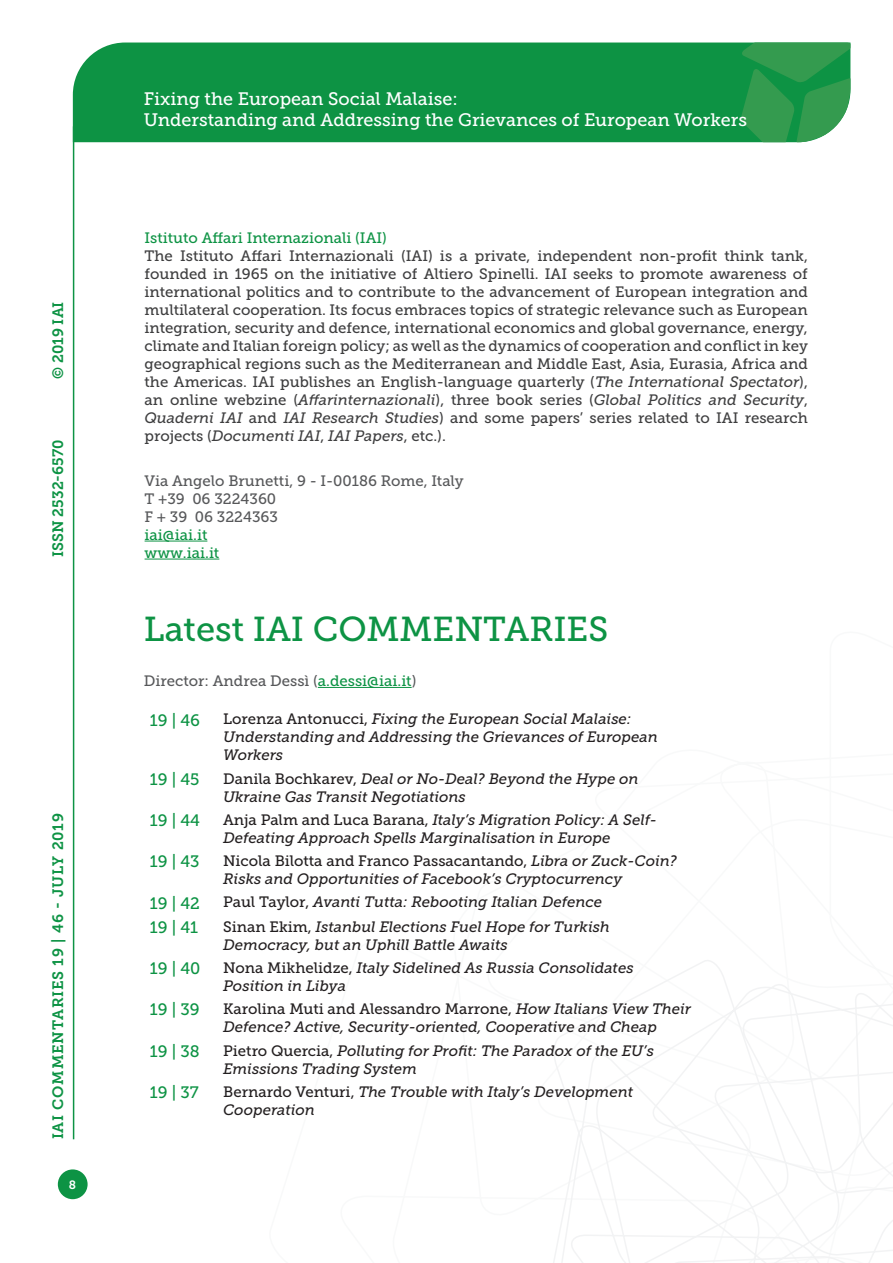
<style>
.page{position:relative;width:893px;height:1263px;background:#fff}
.page>*{position:absolute;margin:0;border:0;box-sizing:border-box;transform-origin:0 0}
.t1{font:34.5px "Museo Slab 500";color:#0d9344}
.t2{font:18px/21.6px "Museo Slab 500";color:#fff}
.t3{font:16.5px "Museo Slab 500";color:#0d9344}
.t4{font:15px/18px "Museo Slab 500";color:#3e3e3f;text-align:justify}
.Elenco_paper{font:italic 15px/18px "Museo Slab 500";color:#231f20}
.t5{font:15px "Museo Slab 500";color:#57585a}
.t6{font:15px "Museo Slab 500";color:#0d9344}
.t7{font:15px "Museo Slab 700";letter-spacing:.05em;color:#0d9344}
.t8{font:15px "Museo Slab 700";color:#0d9344}
.t9{font:12px "Museo Slab 700";color:#fff}
.s1{font-style:italic}
.s2{color:#0d9344}
.s3{font-style:normal}
</style>
<div class="page">
<svg style="left:553px;top:960px;width:340px;height:303px"></svg>
<div style="left:73px;top:43px;width:668px;height:99px;background:#0d9344"></div>
<svg style="left:741px;top:43px;width:109px;height:99px;background:#339d54"></svg>
<div style="left:58px;top:1169px;width:30px;height:30px;background:#0d9344;border-radius:50%"></div>
<hr style="left:73px;top:126px;width:1px;height:1013px;background:#0d9344">
<hr style="left:318px;top:687px;width:94px;height:1px;background:#0d9344">
<hr style="left:145px;top:541px;width:62px;height:1px;background:#0d9344">
<hr style="left:145px;top:559px;width:74px;height:1px;background:#0d9344">
<p class="t7" style="left:50px;top:379px;width:79px;rotate:-90deg">© 2019 IAI</p>
<p class="t8" style="left:50px;top:557px;width:119px;rotate:-90deg">ISSN 2532-6570</p>
<p class="t7" style="left:50px;top:1139px;width:328px;rotate:-90deg">IAI COMMENTARIES 19 | 46 - JULY 2019</p>
<p class="t9" style="left:69px;top:1178px;width:9px">8</p>
<p class="t2" style="left:144px;top:88px;width:605px">Fixing the European Social Malaise:<br>Understanding and Addressing the Grievances of European Workers</p>
<p class="t6" style="left:145px;top:229px;width:244px">Istituto Affari Internazionali (IAI)</p>
<p class="t4" style="left:145px;top:247px;width:665px">The Istituto Affari Internazionali (IAI) is a private, independent non-profit think tank, founded in 1965 on the initiative of Altiero Spinelli. IAI seeks to promote awareness of international politics and to contribute to the advancement of European integration and multilateral cooperation. Its focus embraces topics of strategic relevance such as European integration, security and defence, international economics and global governance, energy, climate and Italian foreign policy; as well as the dynamics of cooperation and conflict in key geographical regions such as the Mediterranean and Middle East, Asia, Eurasia, Africa and the Americas. IAI publishes an English-language quarterly (<span class="s1">The International Spectator</span>), an online webzine (<span class="s1">Affarinternazionali</span>), three book series (<span class="s1">Global Politics and Security</span>, <span class="s1">Quaderni IAI</span> and <span class="s1">IAI Research Studies</span>) and some papers’ series related to IAI research projects (<span class="s1">Documenti IAI</span>, <span class="s1">IAI Papers</span>, etc.).</p>
<p class="t5" style="left:145px;top:472px;width:321px">Via Angelo Brunetti, 9 - I-00186 Rome, Italy</p>
<p class="t5" style="left:145px;top:490px;width:133px">T +39 06 3224360</p>
<p class="t5" style="left:145px;top:508px;width:135px">F + 39 06 3224363</p>
<p class="t6" style="left:145px;top:526px;width:64px">iai@iai.it</p>
<p class="t6" style="left:145px;top:544px;width:76px">www.iai.it</p>
<p class="t1" style="left:144px;top:610px;width:466px">Latest IAI COMMENTARIES</p>
<p class="t5" style="left:144px;top:672px;width:274px">Director: Andrea Dessì (<span class="s2">a.dessi@iai.it</span>)</p>
<p class="t3" style="left:150px;top:711px;width:52px">19 | 46</p>
<p class="Elenco_paper" style="left:223px;top:710px;width:436px"><span class="s3">Lorenza Antonucci,</span> Fixing the European Social Malaise:<br>Understanding and Addressing the Grievances of European<br>Workers</p>
<p class="t3" style="left:150px;top:770px;width:51px">19 | 45</p>
<p class="Elenco_paper" style="left:223px;top:770px;width:417px"><span class="s3">Danila Bochkarev,</span> Deal or No-Deal? Beyond the Hype on<br>Ukraine Gas Transit Negotiations</p>
<p class="t3" style="left:150px;top:811px;width:52px">19 | 44</p>
<p class="Elenco_paper" style="left:223px;top:811px;width:435px"><span class="s3">Anja Palm and Luca Barana,</span> Italy’s Migration Policy: A Self-<br>Defeating Approach Spells Marginalisation in Europe</p>
<p class="t3" style="left:150px;top:852px;width:51px">19 | 43</p>
<p class="Elenco_paper" style="left:223px;top:852px;width:455px"><span class="s3">Nicola Bilotta and Franco Passacantando,</span> Libra or Zuck-Coin?<br>Risks and Opportunities of Facebook’s Cryptocurrency</p>
<p class="t3" style="left:150px;top:894px;width:52px">19 | 42</p>
<p class="Elenco_paper" style="left:223px;top:893px;width:381px"><span class="s3">Paul Taylor,</span> Avanti Tutta: Rebooting Italian Defence</p>
<p class="t3" style="left:150px;top:918px;width:50px">19 | 41</p>
<p class="Elenco_paper" style="left:223px;top:918px;width:388px"><span class="s3">Sinan Ekim,</span> Istanbul Elections Fuel Hope for Turkish<br>Democracy, but an Uphill Battle Awaits</p>
<p class="t3" style="left:150px;top:959px;width:52px">19 | 40</p>
<p class="Elenco_paper" style="left:223px;top:959px;width:412px"><span class="s3">Nona Mikhelidze,</span> Italy Sidelined As Russia Consolidates<br>Position in Libya</p>
<p class="t3" style="left:150px;top:1000px;width:51px">19 | 39</p>
<p class="Elenco_paper" style="left:223px;top:1000px;width:469px"><span class="s3">Karolina Muti and Alessandro Marrone,</span> How Italians View Their<br>Defence? Active, Security-oriented, Cooperative and Cheap</p>
<p class="t3" style="left:150px;top:1042px;width:51px">19 | 38</p>
<p class="Elenco_paper" style="left:223px;top:1041px;width:432px"><span class="s3">Pietro Quercia,</span> Polluting for Profit: The Paradox of the EU’s<br>Emissions Trading System</p>
<p class="t3" style="left:150px;top:1083px;width:50px">19 | 37</p>
<p class="Elenco_paper" style="left:223px;top:1083px;width:411px"><span class="s3">Bernardo Venturi,</span> The Trouble with Italy’s Development<br>Cooperation</p>
</div>
